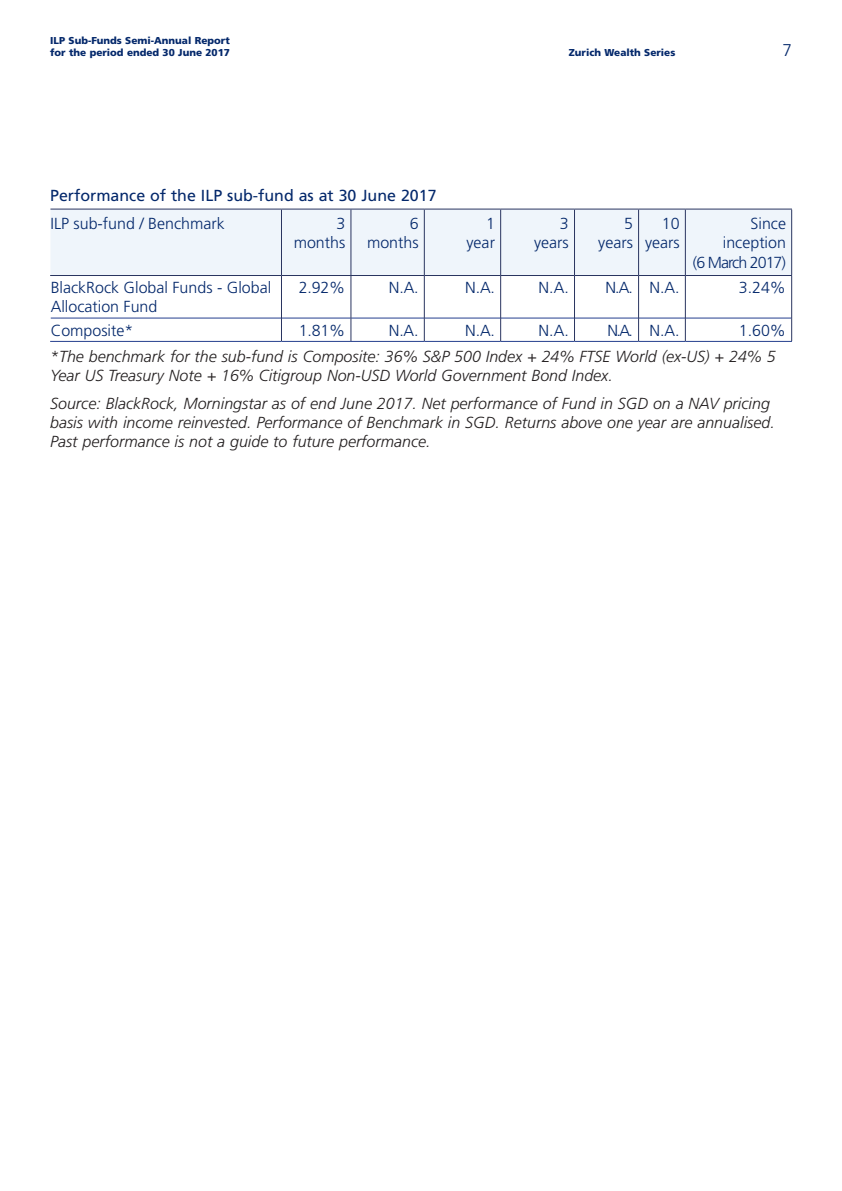
<style>
.page{position:relative;width:842px;height:1191px;background:#fff}
.page>*{position:absolute;margin:0;border:0;box-sizing:border-box;transform-origin:0 0}
.t1{font:300 17px "Frutiger LT Std";color:#04286b}
.t2{font:italic 300 16px/19.2px "Frutiger LT Std";color:#231f20}
.t3{font:300 16px/19.2px "Frutiger LT Std";color:#04286b;text-align:right}
.t4{font:16px "Frutiger LT Std";color:#04286b}
.t5{font:900 10px/12px "Frutiger LT Std";color:#04286b}
</style>
<div class="page">
<div style="left:51px;top:210px;width:740px;height:65px;background:#eff5fb"></div>
<hr style="left:51px;top:318px;width:230px;height:1px;background:#253f8e">
<hr style="left:282px;top:318px;width:69px;height:1px;background:#253f8e">
<hr style="left:351px;top:318px;width:73px;height:1px;background:#253f8e">
<hr style="left:425px;top:318px;width:75px;height:1px;background:#253f8e">
<hr style="left:501px;top:318px;width:73px;height:1px;background:#253f8e">
<hr style="left:575px;top:318px;width:63px;height:1px;background:#253f8e">
<hr style="left:639px;top:318px;width:46px;height:1px;background:#253f8e">
<hr style="left:686px;top:318px;width:105px;height:1px;background:#253f8e">
<hr style="left:50px;top:341px;width:231px;height:1px;background:#253f8e">
<hr style="left:281px;top:341px;width:70px;height:1px;background:#253f8e">
<hr style="left:351px;top:341px;width:73px;height:1px;background:#253f8e">
<hr style="left:424px;top:341px;width:77px;height:1px;background:#253f8e">
<hr style="left:501px;top:341px;width:73px;height:1px;background:#253f8e">
<hr style="left:574px;top:341px;width:65px;height:1px;background:#253f8e">
<hr style="left:639px;top:341px;width:46px;height:1px;background:#253f8e">
<hr style="left:685px;top:341px;width:107px;height:1px;background:#253f8e">
<hr style="left:50px;top:209px;width:231px;height:1px;background:#2a3560">
<hr style="left:281px;top:209px;width:70px;height:1px;background:#2a3560">
<hr style="left:351px;top:209px;width:73px;height:1px;background:#2a3560">
<hr style="left:424px;top:209px;width:77px;height:1px;background:#2a3560">
<hr style="left:501px;top:209px;width:73px;height:1px;background:#2a3560">
<hr style="left:574px;top:209px;width:65px;height:1px;background:#2a3560">
<hr style="left:639px;top:209px;width:46px;height:1px;background:#2a3560">
<hr style="left:685px;top:209px;width:107px;height:1px;background:#2a3560">
<hr style="left:281px;top:210px;width:1px;height:65px;background:#2a3560">
<hr style="left:50px;top:275px;width:231px;height:1px;background:#2a3560">
<hr style="left:281px;top:275px;width:70px;height:1px;background:#2a3560">
<hr style="left:351px;top:275px;width:73px;height:1px;background:#2a3560">
<hr style="left:424px;top:275px;width:77px;height:1px;background:#2a3560">
<hr style="left:501px;top:275px;width:73px;height:1px;background:#2a3560">
<hr style="left:574px;top:275px;width:65px;height:1px;background:#2a3560">
<hr style="left:639px;top:275px;width:46px;height:1px;background:#2a3560">
<hr style="left:685px;top:275px;width:107px;height:1px;background:#2a3560">
<hr style="left:791px;top:210px;width:1px;height:65px;background:#2a3560">
<hr style="left:791px;top:276px;width:1px;height:42px;background:#2a3560">
<svg style="left:791px;top:318px;width:1px;height:23px"></svg>
<hr style="left:281px;top:276px;width:1px;height:42px;background:#2a3560">
<svg style="left:281px;top:318px;width:1px;height:23px"></svg>
<hr style="left:351px;top:210px;width:1px;height:65px;background:#2a3560">
<hr style="left:424px;top:210px;width:1px;height:65px;background:#2a3560">
<hr style="left:500px;top:210px;width:1px;height:65px;background:#2a3560">
<hr style="left:574px;top:210px;width:1px;height:65px;background:#2a3560">
<hr style="left:638px;top:210px;width:1px;height:65px;background:#2a3560">
<hr style="left:685px;top:210px;width:1px;height:65px;background:#2a3560">
<hr style="left:351px;top:276px;width:1px;height:42px;background:#2a3560">
<hr style="left:424px;top:276px;width:1px;height:42px;background:#2a3560">
<hr style="left:500px;top:276px;width:1px;height:42px;background:#2a3560">
<hr style="left:574px;top:276px;width:1px;height:42px;background:#2a3560">
<hr style="left:638px;top:276px;width:1px;height:42px;background:#2a3560">
<hr style="left:685px;top:276px;width:1px;height:42px;background:#2a3560">
<svg style="left:351px;top:318px;width:1px;height:23px"></svg>
<svg style="left:424px;top:318px;width:1px;height:23px"></svg>
<svg style="left:500px;top:318px;width:1px;height:23px"></svg>
<svg style="left:574px;top:318px;width:1px;height:23px"></svg>
<svg style="left:638px;top:318px;width:1px;height:23px"></svg>
<svg style="left:685px;top:318px;width:1px;height:23px"></svg>
<p class="t5" style="left:50px;top:34px;width:181px">ILP Sub-Funds Semi-Annual Report for the period ended 30 June 2017</p>
<p class="t5" style="left:569px;top:46px;width:108px">Zurich Wealth Series</p>
<p class="t1" style="left:782px;top:40px;width:11px">7</p>
<p class="t4" style="left:50px;top:186px;width:388px">Performance of the ILP sub-fund as at 30 June 2017</p>
<p class="t3" style="left:50px;top:214px;width:176px">ILP sub-fund / Benchmark</p>
<p class="t3" style="left:294px;top:214px;width:53px">3 months</p>
<p class="t3" style="left:367px;top:214px;width:53px">6 months</p>
<p class="t3" style="left:466px;top:214px;width:30px">1 year</p>
<p class="t3" style="left:534px;top:214px;width:36px">3 years</p>
<p class="t3" style="left:598px;top:214px;width:36px">5 years</p>
<p class="t3" style="left:645px;top:214px;width:36px">10 years</p>
<p class="t3" style="left:693px;top:214px;width:95px">Since inception<br>(6 March 2017)</p>
<p class="t3" style="left:51px;top:278px;width:222px;text-align:left">BlackRock Global Funds - Global<br>Allocation Fund</p>
<p class="t3" style="left:299px;top:278px;width:48px">2.92%</p>
<p class="t3" style="left:389px;top:278px;width:31px">N.A.</p>
<p class="t3" style="left:465px;top:278px;width:31px">N.A.</p>
<p class="t3" style="left:539px;top:278px;width:32px">N.A.</p>
<p class="t3" style="left:605px;top:278px;width:76px">N.A. N.A.</p>
<p class="t3" style="left:739px;top:278px;width:49px">3.24%</p>
<p class="t3" style="left:51px;top:321px;width:84px">Composite*</p>
<p class="t3" style="left:299px;top:321px;width:48px">1.81%</p>
<p class="t3" style="left:389px;top:321px;width:31px">N.A.</p>
<p class="t3" style="left:465px;top:321px;width:31px">N.A.</p>
<p class="t3" style="left:538px;top:321px;width:32px">N.A.</p>
<p class="t3" style="left:607px;top:321px;width:74px">N.A. N.A.</p>
<p class="t3" style="left:739px;top:321px;width:49px">1.60%</p>
<p class="t2" style="left:50px;top:347px;width:727px">*The benchmark for the sub-fund is Composite: 36% S&amp;P 500 Index + 24% FTSE World (ex-US) + 24% 5<br>Year US Treasury Note + 16% Citigroup Non-USD World Government Bond Index.</p>
<p class="t2" style="left:50px;top:394px;width:726px">Source: BlackRock, Morningstar as of end June 2017. Net performance of Fund in SGD on a NAV pricing basis with income reinvested. Performance of Benchmark in SGD. Returns above one year are annualised.<br>Past performance is not a guide to future performance.</p>
</div>
